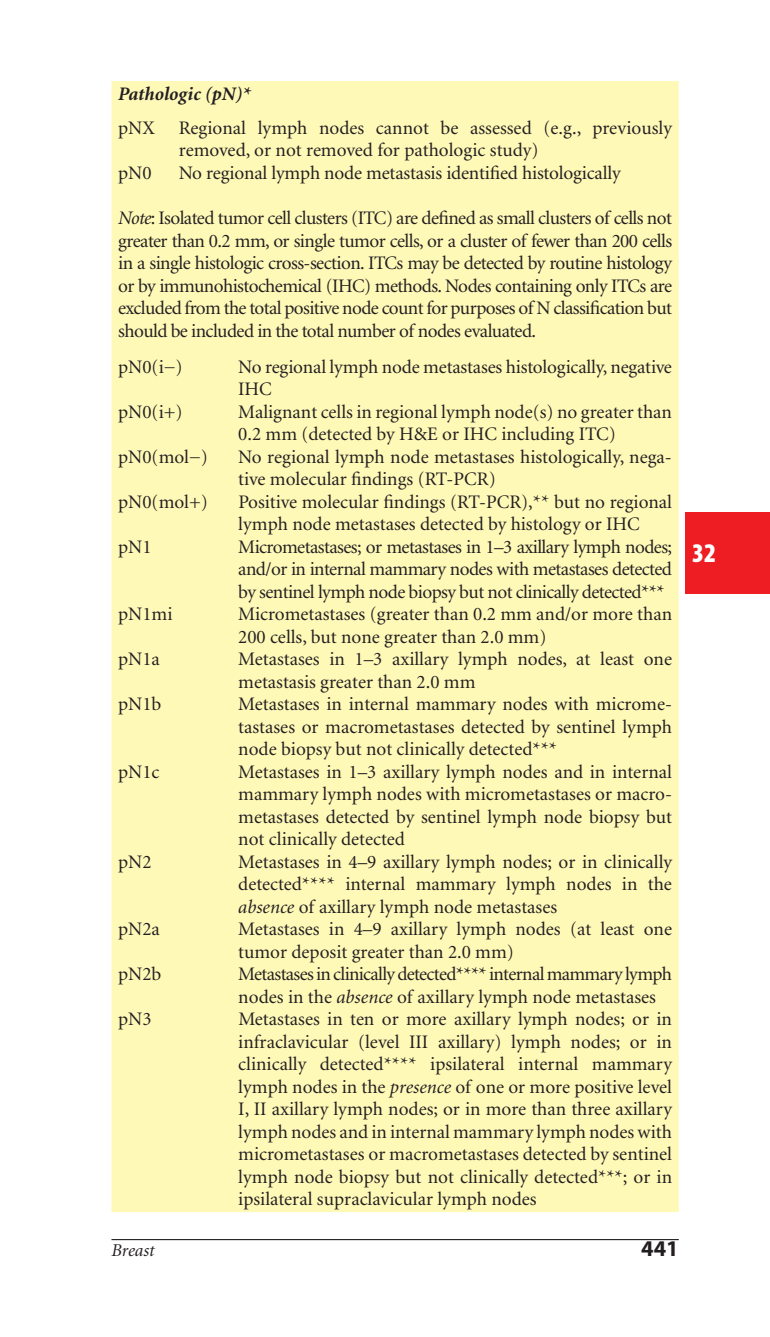
<style>
.page{position:relative;width:770px;height:1337px;background:#fff}
.page>*{position:absolute;margin:0;border:0;box-sizing:border-box;transform-origin:0 0}
.t1{font:900 condensed 27px "Myriad";color:#fff}
.t2{font:700 22.5px "Myriad";color:#231f20}
.t3{font:19.12px/22.5px "Minion";color:#231f20}
.t4{font:19.12px/22.5px "Minion";letter-spacing:-.035em;color:#231f20}
.t5{font:italic 700 19.12px/33.8px "Minion";color:#231f20}
.t6{font:italic 18px "Minion";color:#231f20}
.s1{font-weight:400;font-style:normal}
.s2{font-style:italic}
</style>
<div class="page">
<hr style="left:111px;top:1239px;width:567px;height:1px;background:#231f20">
<div style="left:685px;top:512px;width:85px;height:82px;background:#ee1d23"></div>
<div style="left:111px;top:81px;width:567px;height:1131px;background:#fff9b8"></div>
<p class="t5" style="left:118px;top:79px;width:134px">Pathologic (pN) * <span class="s1">pNX</span></p>
<p class="t3" style="left:179px;top:118px;width:494px">Regional lymph nodes cannot be assessed (e.g., previously removed, or not removed for pathologic study)</p>
<p class="t3" style="left:118px;top:163px;width:35px">pN0</p>
<p class="t3" style="left:179px;top:163px;width:443px">No regional lymph node metastasis identified histologically</p>
<p class="t3" style="left:118px;top:208px;width:555px;text-align:justify"><span class="s2">Note</span> : Isolated tumor cell clusters (ITC) are defined as small clusters of cells not greater than 0.2 mm, or single tumor cells, or a cluster of fewer than 200 cells in a single histologic cross-section. ITCs may be detected by routine histology or by immunohistochemical (IHC) methods. Nodes containing only ITCs are excluded from the total positive node count for purposes of N classification but should be included in the total number of nodes evaluated.</p>
<p class="t3" style="left:118px;top:357px;width:66px">pN0(i−)</p>
<p class="t3" style="left:238px;top:357px;width:435px">No regional lymph node metastases histologically, negative<br>IHC</p>
<p class="t3" style="left:118px;top:402px;width:66px">pN0(i+)</p>
<p class="t3" style="left:238px;top:402px;width:435px">Malignant cells in regional lymph node(s) no greater than<br>0.2 mm (detected by H&amp;E or IHC including ITC)</p>
<p class="t3" style="left:118px;top:447px;width:91px">pN0(mol−)</p>
<p class="t3" style="left:238px;top:447px;width:435px">No regional lymph node metastases histologically, nega&shy;tive molecular findings (RT-PCR)</p>
<p class="t3" style="left:118px;top:492px;width:91px">pN0(mol+)</p>
<p class="t3" style="left:238px;top:492px;width:435px">Positive molecular findings (RT-PCR), ** but no regional lymph node metastases detected by histology or IHC</p>
<p class="t3" style="left:118px;top:537px;width:35px">pN1</p>
<p class="t3" style="left:238px;top:537px;width:435px;text-align:justify">Micrometastases; or metastases in 1–3 axillary lymph nodes; and/or in internal mammary nodes with metastases detected by sentinel lymph node biopsy but not clinically detected ***</p>
<p class="t3" style="left:118px;top:604px;width:56px">pN1mi</p>
<p class="t3" style="left:238px;top:604px;width:435px">Micrometastases (greater than 0.2 mm and/or more than<br>200 cells, but none greater than 2.0 mm)</p>
<p class="t3" style="left:118px;top:649px;width:43px">pN1a</p>
<p class="t3" style="left:238px;top:649px;width:435px">Metastases in 1–3 axillary lymph nodes, at least one metastasis greater than 2.0 mm</p>
<p class="t3" style="left:118px;top:694px;width:45px">pN1b</p>
<p class="t3" style="left:238px;top:694px;width:435px;text-align:justify">Metastases in internal mammary nodes with microme&shy;tastases or macrometastases detected by sentinel lymph node biopsy but not clinically detected ***</p>
<p class="t3" style="left:118px;top:762px;width:43px">pN1c</p>
<p class="t3" style="left:238px;top:762px;width:435px;text-align:justify">Metastases in 1–3 axillary lymph nodes and in internal mammary lymph nodes with micrometastases or macro&shy;metastases detected by sentinel lymph node biopsy but not clinically detected</p>
<p class="t3" style="left:118px;top:852px;width:35px">pN2</p>
<p class="t3" style="left:238px;top:852px;width:435px;text-align:justify">Metastases in 4–9 axillary lymph nodes; or in clinically detected **** internal mammary lymph nodes in the <span class="s2">absence</span> of axillary lymph node metastases</p>
<p class="t3" style="left:118px;top:919px;width:43px">pN2a</p>
<p class="t3" style="left:238px;top:919px;width:435px">Metastases in 4–9 axillary lymph nodes (at least one tumor deposit greater than 2.0 mm)</p>
<p class="t3" style="left:118px;top:964px;width:45px">pN2b</p>
<p class="t4" style="left:238px;top:964px;width:435px">Metastases in clinically detected **** internal mammary lymph nodes in the <span class="s2">absence</span> of axillary lymph node metastases</p>
<p class="t3" style="left:118px;top:1009px;width:35px">pN3</p>
<p class="t3" style="left:238px;top:1009px;width:435px;text-align:justify">Metastases in ten or more axillary lymph nodes; or in infraclavicular (level III axillary) lymph nodes; or in clinically detected **** ipsilateral internal mammary lymph nodes in the <span class="s2">presence</span> of one or more positive level I, II axillary lymph nodes; or in more than three axillary lymph nodes and in internal mammary lymph nodes with micrometastases or macrometastases detected by sentinel lymph node biopsy but not clinically detected *** ; or in ipsilateral supraclavicular lymph nodes</p>
<p class="t6" style="left:111px;top:1243px;width:45px">Breast</p>
<p class="t2" style="left:641px;top:1240px;width:39px">441</p>
<p class="t1" style="left:692px;top:544px;width:25px">32</p>
</div>
